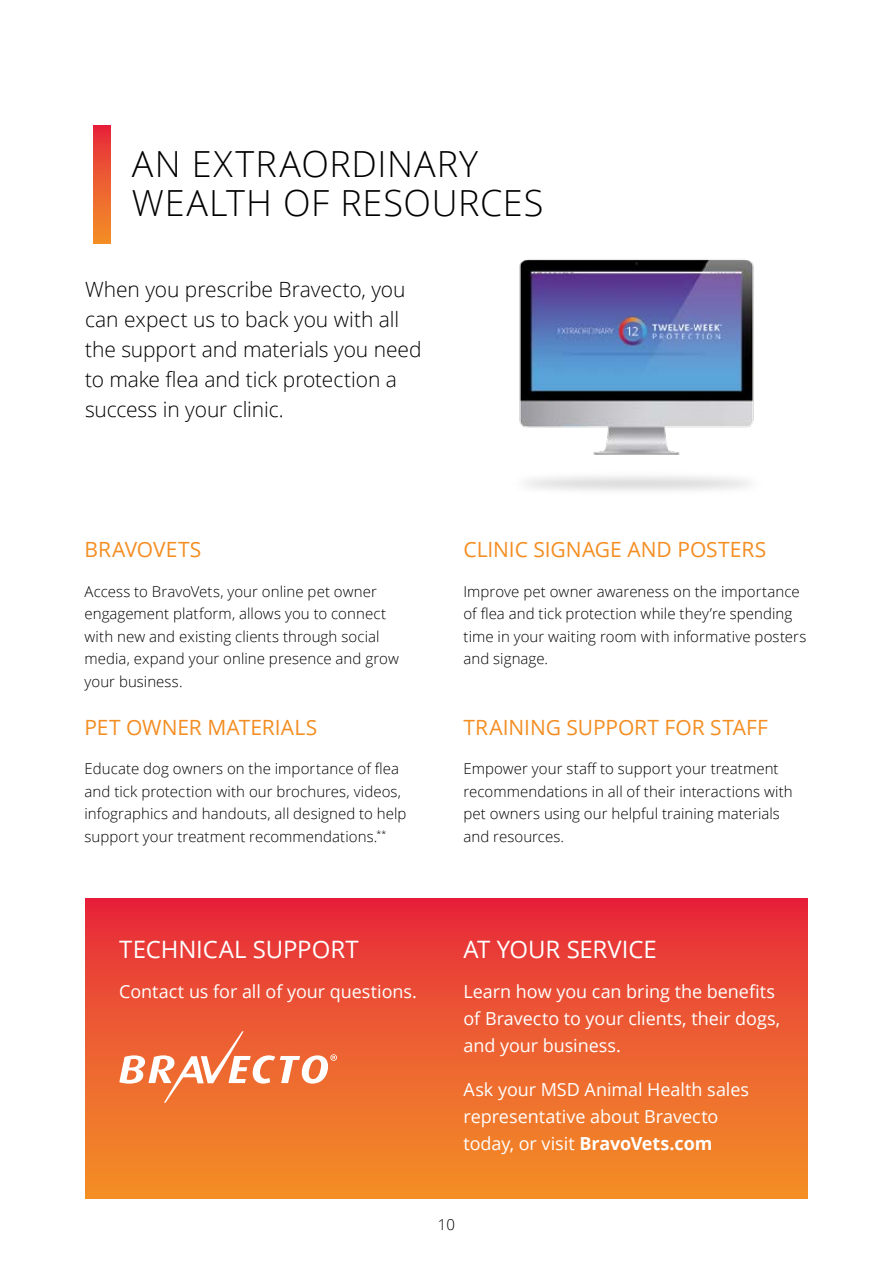
<style>
.page{position:relative;width:893px;height:1263px;background:#fff}
.page>*{position:absolute;margin:0;border:0;box-sizing:border-box;transform-origin:0 0}
.t1{font:300 36px/39px "Open Sans";letter-spacing:.02em;color:#000}
.t2{font:24px "Open Sans";letter-spacing:-.005em;color:#fff}
.t3{font:300 21px/30px "Open Sans";letter-spacing:-.005em;color:#000}
.t4{font:21px "Open Sans";color:#f48e23}
.t5{font:18px/27px "Open Sans";letter-spacing:-.005em;color:#fff}
.t6{font:300 15px/22.5px "Open Sans";letter-spacing:.005em;color:#000}
.s1{font-weight:700}
</style>
<div class="page">
<div style="left:85px;top:898px;width:723px;height:300px;background:linear-gradient(to bottom,#e7283b,#f39326)"></div>
<img style="left:519px;top:259px;width:235px;height:232px">
<div style="left:94px;top:125px;width:17px;height:119px;background:linear-gradient(to bottom,#e7283b,#f39326)"></div>
<svg style="left:119px;top:1031px;width:218px;height:72px;background:#f08154"></svg>
<h1 class="t1" style="left:132px;top:144px;width:413px">AN EXTRAORDINARY<br>WEALTH OF RESOURCES</h1>
<h3 class="t3" style="left:85px;top:273px;width:338px">When you prescribe Bravecto, you can expect us to back you with all the support and materials you need to make flea and tick protection a success in your clinic.</h3>
<h3 class="t4" style="left:85px;top:535px;width:118px">BravoVets</h3>
<p class="t6" style="left:85px;top:579px;width:316px">Access to BravoVets, your online pet owner engagement platform, allows you to connect with new and existing clients through social media, expand your online presence and grow your business.</p>
<h3 class="t4" style="left:85px;top:713px;width:234px">Pet Owner Materials</h3>
<p class="t6" style="left:85px;top:757px;width:323px">Educate dog owners on the importance of flea and tick protection with our brochures, videos, infographics and handouts, all designed to help support your treatment recommendations.<sup>**</sup></p>
<h3 class="t4" style="left:463px;top:535px;width:304px">Clinic Signage and Posters</h3>
<p class="t6" style="left:463px;top:579px;width:344px">Improve pet owner awareness on the importance of flea and tick protection while they’re spending time in your waiting room with informative posters and signage.</p>
<h3 class="t4" style="left:463px;top:713px;width:294px">Training Support for Staff</h3>
<p class="t6" style="left:463px;top:757px;width:331px">Empower your staff to support your treatment recommendations in all of their interactions with pet owners using our helpful training materials and resources.</p>
<h2 class="t2" style="left:119px;top:933px;width:74px">TECHNICA</h2>
<h2 class="t2" style="left:234px;top:933px;width:94px">L SU PPORT</h2>
<p class="t5" style="left:119px;top:977px;width:299px">Contact us for all of your questions.</p>
<h2 class="t2" style="left:463px;top:933px;width:195px">At your service</h2>
<p class="t5" style="left:463px;top:977px;width:318px">Learn how you can bring the benefits of Bravecto to your clients, their dogs, and your business.</p>
<p class="t5" style="left:463px;top:1075px;width:287px">Ask your MSD Animal Health sales representative about Bravecto today, or visit <span class="s1">BravoVets.com</span></p>
<p class="t6" style="left:438px;top:1212px;width:19px">10</p>
</div>
